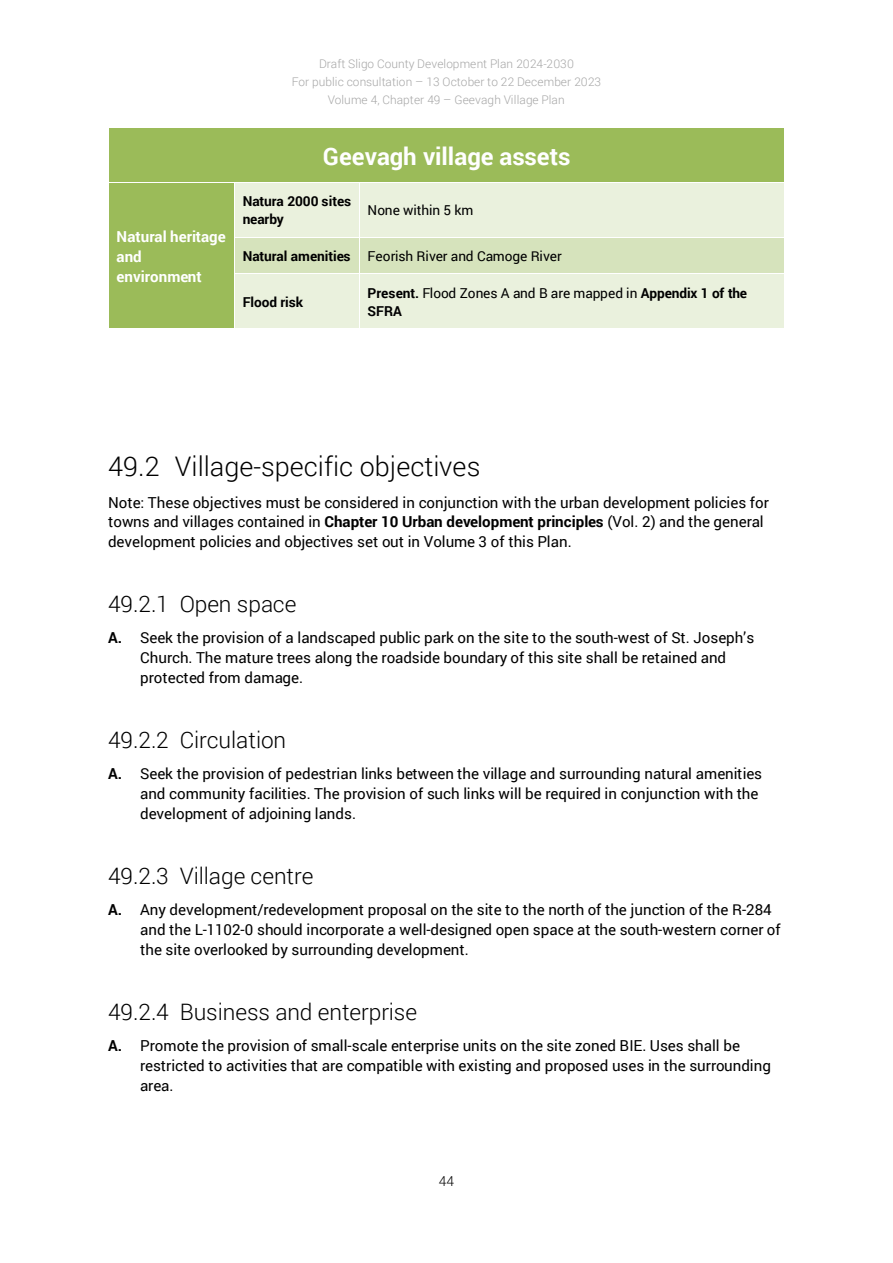
<style>
.page{position:relative;width:893px;height:1263px;background:#fff}
.page>*{position:absolute;margin:0;border:0;box-sizing:border-box;transform-origin:0 0}
.t1{font:300 27px "Roboto";color:#000}
.t2{font:700 24.15px "Roboto";letter-spacing:-.005em;color:#fff}
.t3{font:300 22.65px "Roboto";color:#000}
.t4{font:15.15px/19.8px "Roboto";color:#000}
.t5{font:700 15.15px/19.8px "Roboto";letter-spacing:.005em;color:#fff}
.t6{font:700 13.65px/18px "Roboto";letter-spacing:-.005em;color:#000}
.t7{font:13.65px "Roboto";letter-spacing:-.005em;color:#000}
.t8{font:300 13.65px "Roboto";color:#000}
.t9{font:300 11.85px/18px "Roboto";letter-spacing:.005em;color:#a6a6a6;text-align:center}
.s1{font-weight:400}
.s2{font-weight:700}
</style>
<div class="page">
<div style="left:109px;top:128px;width:675px;height:54px;background:#9bbb59"></div>
<div style="left:109px;top:183px;width:125px;height:145px;background:#9bbb59"></div>
<div style="left:235px;top:183px;width:124px;height:54px;background:#eaf1dd"></div>
<div style="left:360px;top:183px;width:424px;height:54px;background:#eaf1dd"></div>
<div style="left:235px;top:238px;width:124px;height:36px;background:#d6e3bc"></div>
<div style="left:360px;top:238px;width:424px;height:36px;background:#d6e3bc"></div>
<div style="left:235px;top:274px;width:124px;height:54px;background:#eaf1dd"></div>
<div style="left:360px;top:274px;width:424px;height:54px;background:#eaf1dd"></div>
<hr style="left:235px;top:274px;width:124px;height:1px;background:#fff">
<hr style="left:360px;top:274px;width:424px;height:1px;background:#fff">
<p class="t9" style="left:292px;top:54px;width:311px">Draft Sligo County Development Plan 2024-2030<br>For public consultation – 13 October to 22 December 2023<br>Volume 4, Chapter 49 – Geevagh Village Plan</p>
<p class="t5" style="left:117px;top:226px;width:111px">Natural heritage and environment</p>
<p class="t2" style="left:323px;top:139px;width:249px">Geevagh village assets</p>
<p class="t6" style="left:243px;top:192px;width:110px">Natura 2000 sites nearby</p>
<p class="t7" style="left:368px;top:201px;width:107px">None within 5 km</p>
<p class="t6" style="left:243px;top:247px;width:109px">Natural amenities</p>
<p class="t7" style="left:368px;top:247px;width:196px">Feorish River and Camoge River</p>
<p class="t6" style="left:243px;top:292px;width:62px">Flood risk</p>
<p class="t6" style="left:368px;top:283px;width:381px">Present. <span class="s1">Flood Zones A and B are mapped in</span> Appendix 1 of the<br>SFRA</p>
<p class="t1" style="left:108px;top:447px;width:374px">49.2 Village-specific objectives</p>
<p class="t4" style="left:108px;top:492px;width:662px">Note: These objectives must be considered in conjunction with the urban development policies for towns and villages contained in <span class="s2">Chapter 10 Urban development principles</span> (Vol. 2) and the general development policies and objectives set out in Volume 3 of this Plan.</p>
<p class="t3" style="left:108px;top:589px;width:190px">49.2.1 Open space</p>
<p class="t4" style="left:140px;top:627px;width:616px;text-indent:-32px"><span class="s2">A.</span> Seek the provision of a landscaped public park on the site to the south-west of St. Joseph’s<br>Church. The mature trees along the roadside boundary of this site shall be retained and protected from damage.</p>
<p class="t3" style="left:108px;top:724px;width:180px">49.2.2 Circulation</p>
<p class="t4" style="left:140px;top:763px;width:623px;text-indent:-32px"><span class="s2">A.</span> Seek the provision of pedestrian links between the village and surrounding natural amenities and community facilities. The provision of such links will be required in conjunction with the development of adjoining lands.</p>
<p class="t3" style="left:108px;top:860px;width:207px">49.2.3 Village centre</p>
<p class="t4" style="left:140px;top:899px;width:642px;text-indent:-32px"><span class="s2">A.</span> Any development/redevelopment proposal on the site to the north of the junction of the R-284 and the L-1102-0 should incorporate a well-designed open space at the south-western corner of the site overlooked by surrounding development.</p>
<p class="t3" style="left:108px;top:996px;width:311px">49.2.4 Business and enterprise</p>
<p class="t4" style="left:140px;top:1035px;width:632px;text-indent:-32px"><span class="s2">A.</span> Promote the provision of small-scale enterprise units on the site zoned BIE. Uses shall be restricted to activities that are compatible with existing and proposed uses in the surrounding area.</p>
<p class="t8" style="left:439px;top:1172px;width:17px">44</p>
</div>
